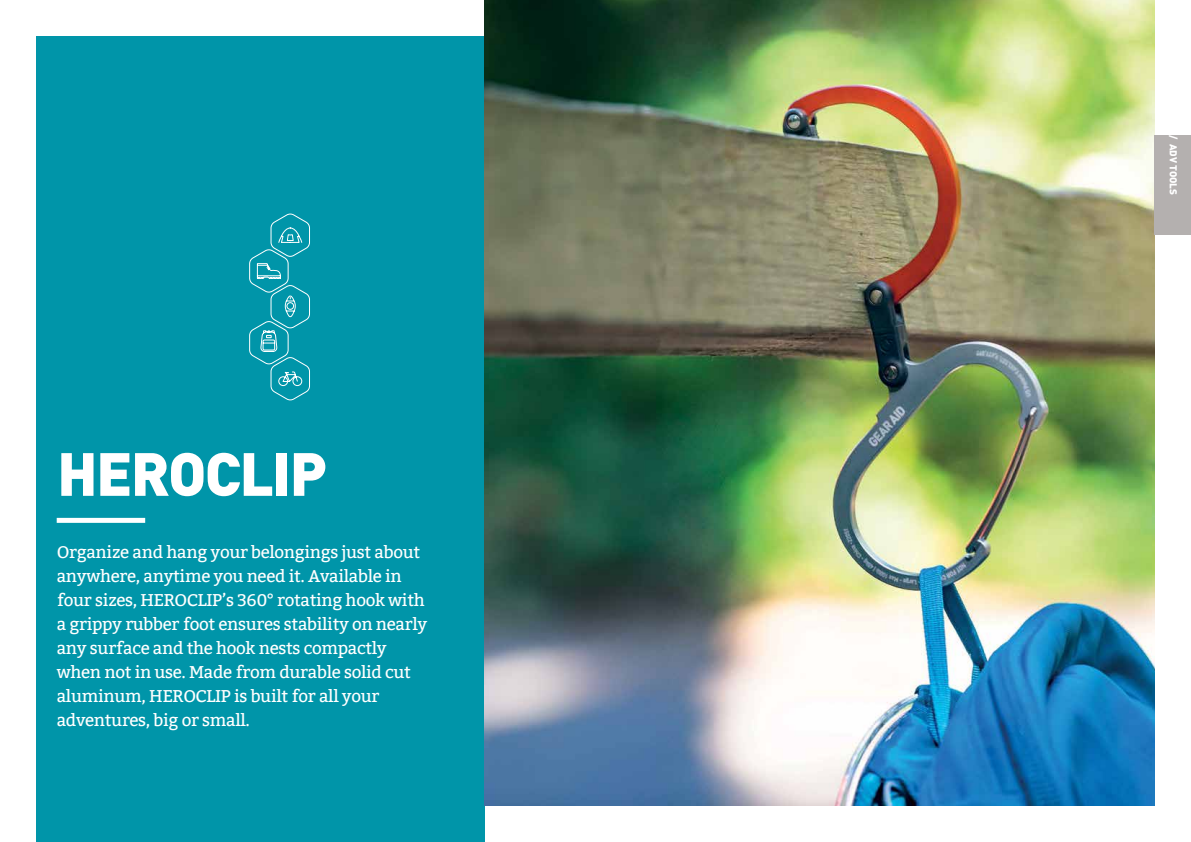
<style>
.page{position:relative;width:1191px;height:842px;background:#fff}
.page>*{position:absolute;margin:0;border:0;box-sizing:border-box;transform-origin:0 0}
.t1{font:900 60px "DIN Pro";letter-spacing:-.03em;color:#fff}
.t2{font:17px/24px "Bitter";letter-spacing:-.02em;color:#fff}
.t3{font:900 10px "DIN Pro";color:#fff}
</style>
<div class="page">
<div style="left:36px;top:36px;width:448px;height:806px;background:#0095a9"></div>
<div style="left:57px;top:518px;width:88px;height:5px;background:#fff"></div>
<svg style="left:249px;top:213px;width:61px;height:188px"></svg>
<img style="left:484px;top:0;width:671px;height:806px">
<div style="left:1154px;top:135px;width:37px;height:99px;background:#b4b0af"></div>
<h1 class="t1" style="left:57px;top:433px;width:272px">HEROCLIP</h1>
<p class="t2" style="left:57px;top:540px;width:372px">Organize and hang your belongings just about anywhere, anytime you need it. Available in four sizes, HEROCLIP’s 360° rotating hook with a grippy rubber foot ensures stability on nearly any surface and the hook nests compactly when not in use. Made from durable solid cut aluminum, HEROCLIP is built for all your adventures, big or small.</p>
<p class="t3" style="left:1180px;top:135px;width:62px;rotate:90deg">/ ADV TOOLS</p>
</div>
